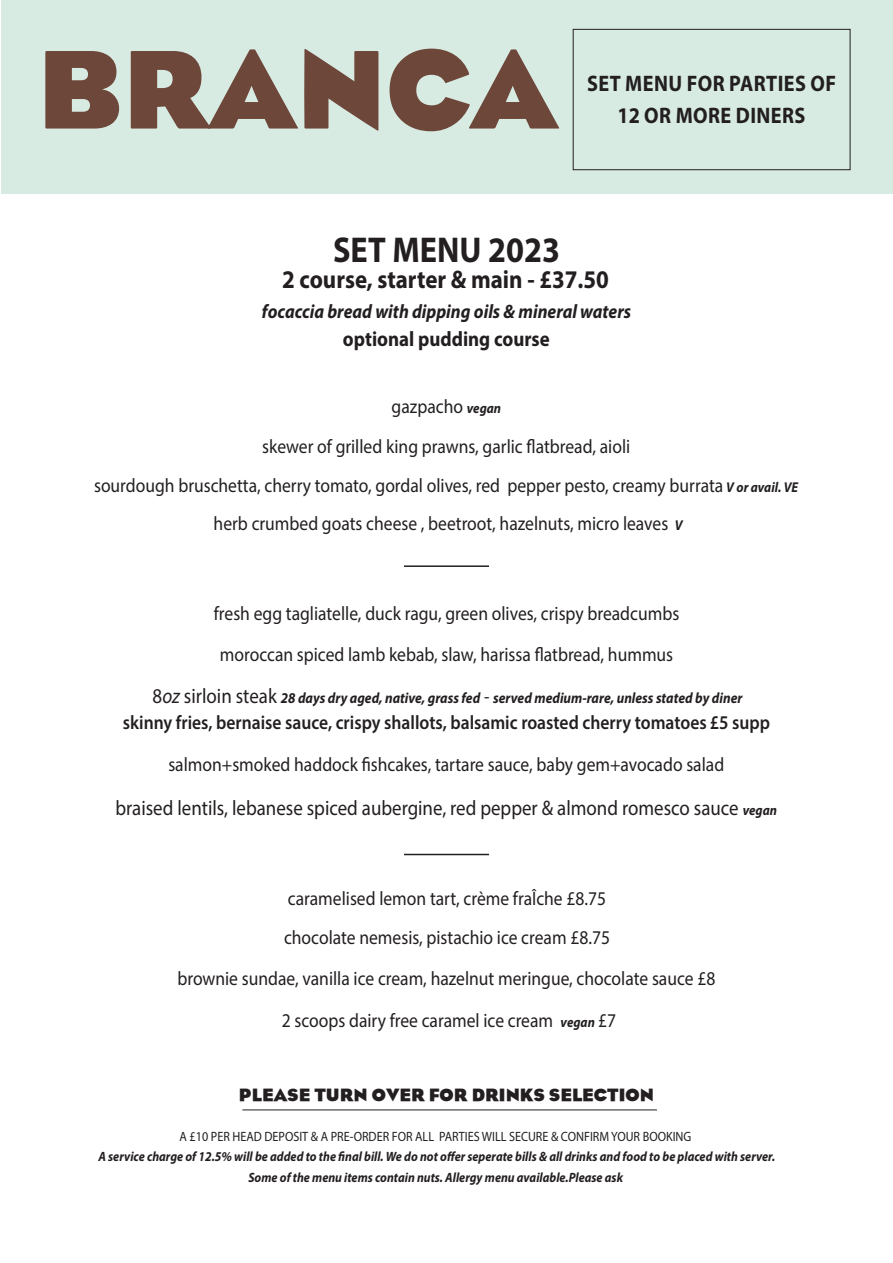
<style>
.page{position:relative;width:893px;height:1263px;background:#fff}
.page>*{position:absolute;margin:0;border:0;box-sizing:border-box;transform-origin:0 0}
.t1{font:900 114.3px "Branca Eagle";color:#6d4739}
.Food_Item_Descripti{font:700 36px "Myriad Pro";color:#231f20;scale:.9 1}
.Food_Item_Descripti-2{font:700 25.5px "Myriad Pro";color:#231f20;scale:.9 1}
._3__Food_Item_Descri{font:700 22.5px/31.5px "Myriad Pro";letter-spacing:.02em;color:#231f20;text-align:center;scale:.9 1}
.Food_Item_Descripti-3{font:21px "Myriad Pro";color:#231f20;scale:.9 1}
.Food_Item_Descripti-4{font:700 21px "Myriad Pro";color:#231f20;scale:.9 1}
.Food_Item_Descripti-5{font:19.5px "Myriad Pro";color:#231f20;scale:.9 1}
._3__Food_Item_Descri-2{font:19.5px "Myriad Pro";color:#231f20;scale:.9 1}
.Food_Item_Descripti-6{font:600 19.5px/42px "Myriad Pro";color:#231f20;text-align:center;scale:.9 1}
.Food_Item_Descripti-7{font:italic 700 19.5px "Myriad Pro";color:#231f20;scale:.9 1}
.t2{font:900 18px "Branca Eagle";color:#231f20}
.Food_Item_Descripti-8{font:italic 700 15px "Myriad Pro";color:#231f20;scale:.9 1}
.Food_Item_Descripti-9{font:italic 700 13.5px "Myriad Pro";color:#231f20;scale:.9 1}
.Food_Item_Descripti-10{font:13.5px "Myriad Pro";color:#231f20;scale:.9 1}
.s1{font-weight:700;font-style:italic;font-size:14.25px}
.s2{font-weight:400;font-style:normal;font-size:21px}
.s3{font-weight:400;font-size:21px}
.s4{font-weight:400;font-style:normal;font-size:19.5px}
.s5{font-weight:400}
</style>
<div class="page">
<div style="left:1px;top:0;width:892px;height:193px;background:#d8ebe3"></div>
<hr style="left:404px;top:565px;width:85px;height:2px;background:#231f20">
<hr style="left:404px;top:854px;width:85px;height:1px;background:#231f20">
<hr style="left:242px;top:1109px;width:415px;height:1px;background:#231f20">
<div style="left:573px;top:29px;width:277px;height:141px;border:1px solid #231f20"></div>
<p class="t1" style="left:37px;top:27px;width:522px">BRANCA</p>
<p class="_3__Food_Item_Descri" style="left:587px;top:67px;width:278px">SET MENU FOR PARTIES OF<br>12 OR MORE DINERS</p>
<p class="Food_Item_Descripti" style="left:333px;top:226px;width:254px">SET MENU 2023</p>
<p class="Food_Item_Descripti-2" style="left:282px;top:263px;width:365px">2 course, starter &amp; main - £37.50</p>
<p class="Food_Item_Descripti-7" style="left:262px;top:299px;width:412px">focaccia bread with dipping oils &amp; mineral waters</p>
<p class="Food_Item_Descripti-4" style="left:343px;top:326px;width:231px">optional pudding course</p>
<p class="Food_Item_Descripti-5" style="left:392px;top:395px;width:123px">gazpacho <span class="s1">vegan</span></p>
<p class="_3__Food_Item_Descri-2" style="left:262px;top:435px;width:410px">skewer of grilled king prawns, garlic flatbread, aioli</p>
<p class="_3__Food_Item_Descri-2" style="left:94px;top:473px;width:784px">sourdough bruschetta, cherry tomato, gordal olives, red pepper pesto, creamy burrata <span class="s1">V or avail. VE</span></p>
<p class="_3__Food_Item_Descri-2" style="left:214px;top:512px;width:523px">herb crumbed goats cheese , beetroot, hazelnuts, micro leaves <span class="s1">V</span></p>
<p class="Food_Item_Descripti-5" style="left:214px;top:601px;width:519px">fresh egg tagliatelle, duck ragu, green olives, crispy breadcumbs</p>
<p class="Food_Item_Descripti-5" style="left:220px;top:643px;width:505px">moroccan spiced lamb kebab, slaw, harissa flatbread, hummus</p>
<p class="Food_Item_Descripti-8" style="left:153px;top:688px;width:657px"><span class="s2">8</span><span class="s3">oz</span> <span class="s2">sirloin steak</span> 28 days dry aged, native, grass fed <span class="s4">-</span> served medium-rare, unless stated by diner</p>
<p class="Food_Item_Descripti-6" style="left:123px;top:701px;width:721px">skinny fries, bernaise sauce, crispy shallots, balsamic roasted cherry tomatoes £5 supp <span class="s5">salmon+smoked haddock fishcakes, tartare sauce, baby gem+avocado salad</span></p>
<p class="Food_Item_Descripti-3" style="left:115px;top:795px;width:737px">braised lentils, lebanese spiced aubergine, red pepper &amp; almond romesco sauce <span class="s1">vegan</span></p>
<p class="Food_Item_Descripti-5" style="left:288px;top:886px;width:355px">caramelised lemon tart, crème fraÎche £8.75</p>
<p class="Food_Item_Descripti-5" style="left:284px;top:925px;width:364px">chocolate nemesis, pistachio ice cream £8.75</p>
<p class="Food_Item_Descripti-5" style="left:177px;top:966px;width:599px">brownie sundae, vanilla ice cream, hazelnut meringue, chocolate sauce £8</p>
<p class="Food_Item_Descripti-5" style="left:282px;top:1008px;width:373px">2 scoops dairy free caramel ice cream <span class="s1">vegan</span> £7</p>
<p class="t2" style="left:239px;top:1085px;width:416px">PLEASE TURN OVER FOR DRINKS SELECTION</p>
<p class="Food_Item_Descripti-10" style="left:180px;top:1128px;width:570px">A £10 PER HEAD DEPOSIT &amp; A PRE-ORDER FOR ALL PARTIES WILL SECURE &amp; CONFIRM YOUR BOOKING</p>
<p class="Food_Item_Descripti-9" style="left:98px;top:1148px;width:754px">A service charge of 12.5% will be added to the final bill. We do not offer seperate bills &amp; all drinks and food to be placed with server.</p>
<p class="Food_Item_Descripti-9" style="left:248px;top:1168px;width:418px">Some of the menu items contain nuts. Allergy menu available.Please ask</p>
</div>
